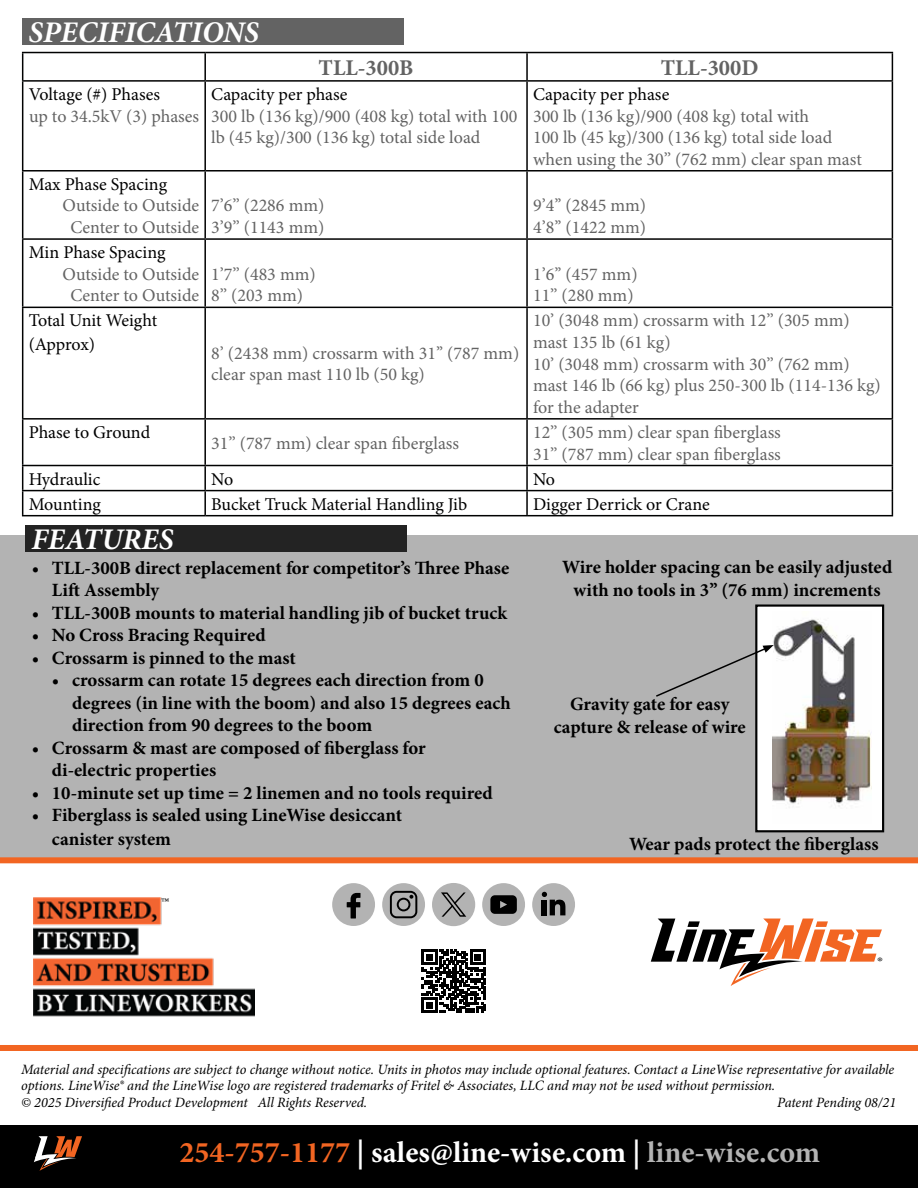
<style>
.page{position:relative;width:918px;height:1188px;background:#fff}
.page>*{position:absolute;margin:0;border:0;box-sizing:border-box;transform-origin:0 0}
.t1{font:700 30px "Minion Pro";color:#fff}
.t2{font:italic 700 30px "Minion Pro";color:#fff}
.t3{font:700 22.5px "Minion Pro";color:#636363}
.t4{font:700 18.75px/22.5px "Minion Pro";color:#000}
.t5{font:18px/21.6px "Minion Pro";color:#636363}
.t6{font:18px/23.4px "Minion Pro";letter-spacing:-.005em;color:#000}
.t7{font:italic 14.25px/16.5px "Minion Pro";letter-spacing:-.01em;color:#000}
.s1{color:#f26522}
.s2{color:#b3b3b3}
</style>
<div class="page">
<div style="left:0;top:535px;width:918px;height:325px;background:#b3b3b3"></div>
<div style="left:0;top:1125px;width:918px;height:63px;background:#000"></div>
<svg style="left:34px;top:1136px;width:48px;height:35px"></svg>
<div style="left:22px;top:18px;width:382px;height:27px;background:#636363"></div>
<div style="left:25px;top:525px;width:382px;height:27px;background:#232323"></div>
<svg style="left:23px;top:53px;width:869px;height:462px"></svg>
<hr style="left:22px;top:52px;width:183px;height:1px;background:#000101">
<svg style="left:22px;top:53px;width:1px;height:27px"></svg>
<hr style="left:205px;top:52px;width:322px;height:1px;background:#000101">
<hr style="left:204px;top:53px;width:2px;height:27px;background:#000101">
<hr style="left:527px;top:52px;width:366px;height:1px;background:#000101">
<hr style="left:526px;top:53px;width:2px;height:27px;background:#000101">
<svg style="left:892px;top:53px;width:1px;height:27px"></svg>
<hr style="left:22px;top:80px;width:183px;height:2px;background:#000101">
<hr style="left:22px;top:82px;width:1px;height:88px;background:#000101">
<hr style="left:205px;top:80px;width:322px;height:2px;background:#000101">
<hr style="left:204px;top:82px;width:2px;height:88px;background:#000101">
<hr style="left:527px;top:80px;width:366px;height:2px;background:#000101">
<hr style="left:526px;top:82px;width:2px;height:88px;background:#000101">
<hr style="left:892px;top:82px;width:1px;height:88px;background:#000101">
<hr style="left:22px;top:170px;width:183px;height:2px;background:#000101">
<hr style="left:22px;top:172px;width:1px;height:66px;background:#000101">
<hr style="left:205px;top:170px;width:322px;height:2px;background:#000101">
<hr style="left:204px;top:172px;width:2px;height:66px;background:#000101">
<hr style="left:527px;top:170px;width:366px;height:2px;background:#000101">
<hr style="left:526px;top:172px;width:2px;height:66px;background:#000101">
<hr style="left:892px;top:172px;width:1px;height:66px;background:#000101">
<hr style="left:22px;top:238px;width:183px;height:2px;background:#000101">
<hr style="left:22px;top:240px;width:1px;height:67px;background:#000101">
<hr style="left:205px;top:238px;width:322px;height:2px;background:#000101">
<hr style="left:204px;top:240px;width:2px;height:67px;background:#000101">
<hr style="left:527px;top:238px;width:366px;height:2px;background:#000101">
<hr style="left:526px;top:240px;width:2px;height:67px;background:#000101">
<hr style="left:892px;top:240px;width:1px;height:67px;background:#000101">
<hr style="left:22px;top:307px;width:183px;height:1px;background:#000101">
<hr style="left:22px;top:308px;width:1px;height:110px;background:#000101">
<hr style="left:205px;top:307px;width:322px;height:1px;background:#000101">
<hr style="left:204px;top:308px;width:2px;height:110px;background:#000101">
<hr style="left:527px;top:307px;width:366px;height:1px;background:#000101">
<hr style="left:526px;top:308px;width:2px;height:110px;background:#000101">
<hr style="left:892px;top:308px;width:1px;height:110px;background:#000101">
<hr style="left:22px;top:418px;width:183px;height:2px;background:#000101">
<hr style="left:22px;top:420px;width:1px;height:45px;background:#000101">
<hr style="left:205px;top:418px;width:322px;height:2px;background:#000101">
<hr style="left:204px;top:420px;width:2px;height:45px;background:#000101">
<hr style="left:527px;top:418px;width:366px;height:2px;background:#000101">
<hr style="left:526px;top:420px;width:2px;height:45px;background:#000101">
<hr style="left:892px;top:420px;width:1px;height:45px;background:#000101">
<hr style="left:22px;top:465px;width:183px;height:1px;background:#000101">
<hr style="left:205px;top:465px;width:322px;height:1px;background:#000101">
<hr style="left:204px;top:466px;width:2px;height:24px;background:#000101">
<hr style="left:527px;top:465px;width:366px;height:1px;background:#000101">
<hr style="left:526px;top:466px;width:2px;height:24px;background:#000101">
<hr style="left:22px;top:490px;width:183px;height:1px;background:#000101">
<svg style="left:22px;top:466px;width:1px;height:49px"></svg>
<hr style="left:205px;top:490px;width:322px;height:1px;background:#000101">
<hr style="left:204px;top:491px;width:2px;height:24px;background:#000101">
<hr style="left:527px;top:490px;width:366px;height:1px;background:#000101">
<hr style="left:526px;top:491px;width:2px;height:24px;background:#000101">
<svg style="left:892px;top:466px;width:1px;height:49px"></svg>
<hr style="left:22px;top:515px;width:183px;height:1px;background:#000101">
<hr style="left:205px;top:515px;width:322px;height:1px;background:#000101">
<hr style="left:527px;top:515px;width:366px;height:1px;background:#000101">
<div style="left:0;top:1045px;width:918px;height:6px;background:#f26522"></div>
<div style="left:0;top:857px;width:918px;height:6px;background:#f26522"></div>
<div style="left:755px;top:604px;width:129px;height:228px;background:#fff;border:2px solid #000101"></div>
<img style="left:772px;top:619px;width:99px;height:188px">
<svg style="left:656px;top:645px;width:118px;height:53px"></svg>
<div style="left:532px;top:883px;width:43px;height:43px;background:#b3b3b3;border-radius:50%"></div>
<svg style="left:542px;top:892px;width:23px;height:23px"></svg>
<svg style="left:422px;top:949px;width:63px;height:64px"></svg>
<div style="left:482px;top:883px;width:43px;height:43px;background:#b3b3b3;border-radius:50%"></div>
<div style="left:490px;top:895px;width:27px;height:19px;background:#000;border-radius:4px"></div>
<svg style="left:500px;top:901px;width:7px;height:7px"></svg>
<div style="left:432px;top:883px;width:43px;height:43px;background:#b3b3b3;border-radius:50%"></div>
<svg style="left:441px;top:892px;width:25px;height:25px"></svg>
<svg style="left:382px;top:883px;width:43px;height:43px"></svg>
<svg style="left:390px;top:891px;width:27px;height:27px"></svg>
<div style="left:332px;top:883px;width:43px;height:43px;background:#b3b3b3;border-radius:50%"></div>
<svg style="left:347px;top:893px;width:14px;height:26px"></svg>
<img style="left:34px;top:897px;width:220px;height:120px">
<svg style="left:651px;top:919px;width:231px;height:67px"></svg>
<h1 class="t2" style="left:29px;top:11px;width:232px">SPECIFICATIONS</h1>
<p class="t3" style="left:319px;top:52px;width:96px">TLL-300B</p>
<p class="t3" style="left:661px;top:52px;width:99px">TLL-300D</p>
<p class="t6" style="left:29px;top:83px;width:133px">Voltage (#) Phases</p>
<p class="t5" style="left:29px;top:105px;width:172px">up to 34.5kV (3) phases</p>
<p class="t6" style="left:211px;top:83px;width:138px">Capacity per phase</p>
<p class="t5" style="left:211px;top:105px;width:308px">300 lb (136 kg)/900 (408 kg) total with 100 lb (45 kg)/300 (136 kg) total side load</p>
<p class="t6" style="left:533px;top:83px;width:138px">Capacity per phase</p>
<p class="t5" style="left:533px;top:105px;width:330px">300 lb (136 kg)/900 (408 kg) total with<br>100 lb (45 kg)/300 (136 kg) total side load when using the 30’’ (762 mm) clear span mast</p>
<p class="t6" style="left:29px;top:173px;width:140px">Max Phase Spacing</p>
<p class="t5" style="left:63px;top:195px;width:138px;text-align:center">Outside to Outside<br>Center to Outside</p>
<p class="t5" style="left:211px;top:195px;width:115px">7’6’’ (2286 mm)<br>3’9’’ (1143 mm)</p>
<p class="t5" style="left:533px;top:195px;width:115px">9’4’’ (2845 mm)<br>4’8’’ (1422 mm)</p>
<p class="t6" style="left:29px;top:241px;width:138px">Min Phase Spacing</p>
<p class="t5" style="left:63px;top:263px;width:138px;text-align:center">Outside to Outside<br>Center to Outside</p>
<p class="t5" style="left:211px;top:263px;width:106px">1’7’’ (483 mm)<br>8’’ (203 mm)</p>
<p class="t5" style="left:533px;top:263px;width:106px">1’6’’ (457 mm)<br>11’’ (280 mm)</p>
<p class="t6" style="left:29px;top:309px;width:130px">Total Unit Weight (Approx)</p>
<p class="t5" style="left:533px;top:310px;width:349px">10’ (3048 mm) crossarm with 12’’ (305 mm) mast 135 lb (61 kg)<br>10’ (3048 mm) crossarm with 30’’ (762 mm) mast 146 lb (66 kg) plus 250-300 lb (114-136 kg) for the adapter</p>
<p class="t5" style="left:211px;top:342px;width:310px">8’ (2438 mm) crossarm with 31’’ (787 mm) clear span mast 110 lb (50 kg)</p>
<p class="t6" style="left:29px;top:421px;width:123px">Phase to Ground</p>
<p class="t5" style="left:211px;top:432px;width:249px">31’’ (787 mm) clear span fiberglass</p>
<p class="t5" style="left:533px;top:421px;width:249px">12’’ (305 mm) clear span fiberglass<br>31’’ (787 mm) clear span fiberglass</p>
<p class="t6" style="left:29px;top:467px;width:73px">Hydraulic</p>
<p class="t6" style="left:211px;top:467px;width:24px">No</p>
<p class="t6" style="left:533px;top:467px;width:24px">No</p>
<p class="t6" style="left:29px;top:492px;width:74px">Mounting</p>
<p class="t6" style="left:211px;top:492px;width:257px">Bucket Truck Material Handling Jib</p>
<p class="t6" style="left:533px;top:492px;width:178px">Digger Derrick or Crane</p>
<h1 class="t2" style="left:32px;top:518px;width:143px">FEATURES</h1>
<p class="t4" style="left:52px;top:556px;width:459px;text-indent:-20px">• TLL-300B direct replacement for competitor’s Three Phase<br>Lift Assembly</p>
<p class="t4" style="left:32px;top:601px;width:477px">• TLL-300B mounts to material handling jib of bucket truck</p>
<p class="t4" style="left:32px;top:624px;width:236px">• No Cross Bracing Required</p>
<p class="t4" style="left:32px;top:646px;width:266px">• Crossarm is pinned to the mast</p>
<p class="t4" style="left:72px;top:669px;width:440px;text-indent:-20px">• crossarm can rotate 15 degrees each direction from 0 degrees (in line with the boom) and also 15 degrees each direction from 90 degrees to the boom</p>
<p class="t4" style="left:52px;top:736px;width:375px;text-indent:-20px">• Crossarm &amp; mast are composed of fiberglass for di-electric properties</p>
<p class="t4" style="left:32px;top:781px;width:463px">• 10-minute set up time = 2 linemen and no tools required</p>
<p class="t4" style="left:52px;top:803px;width:352px;line-height:23.4px;text-indent:-20px">• Fiberglass is sealed using LineWise desiccant canister system</p>
<p class="t6" style="left:161px;top:893px;width:10px">™</p>
<p class="t4" style="left:562px;top:556px;width:332px;text-align:center">Wire holder spacing can be easily adjusted with no tools in 3’’ (76 mm) increments</p>
<p class="t4" style="left:554px;top:693px;width:194px;text-align:center">Gravity gate for easy capture &amp; release of wire</p>
<p class="t4" style="left:629px;top:832px;width:251px">Wear pads protect the fiberglass</p>
<p class="t7" style="left:21px;top:1061px;width:875px">Material and specifications are subject to change without notice. Units in photos may include optional features. Contact a LineWise representative for available options. LineWise® and the LineWise logo are registered trademarks of Fritel &amp; Associates, LLC and may not be used without permission.<br>© 2025 Diversified Product Development All Rights Reserved.</p>
<p class="t7" style="left:777px;top:1094px;width:121px">Patent Pending 08/21</p>
<h1 class="t1" style="left:180px;top:1132px;width:642px"><span class="s1">254-757-1177</span> | sales@line-wise.com | <span class="s2">line-wise.com</span></h1>
</div>
